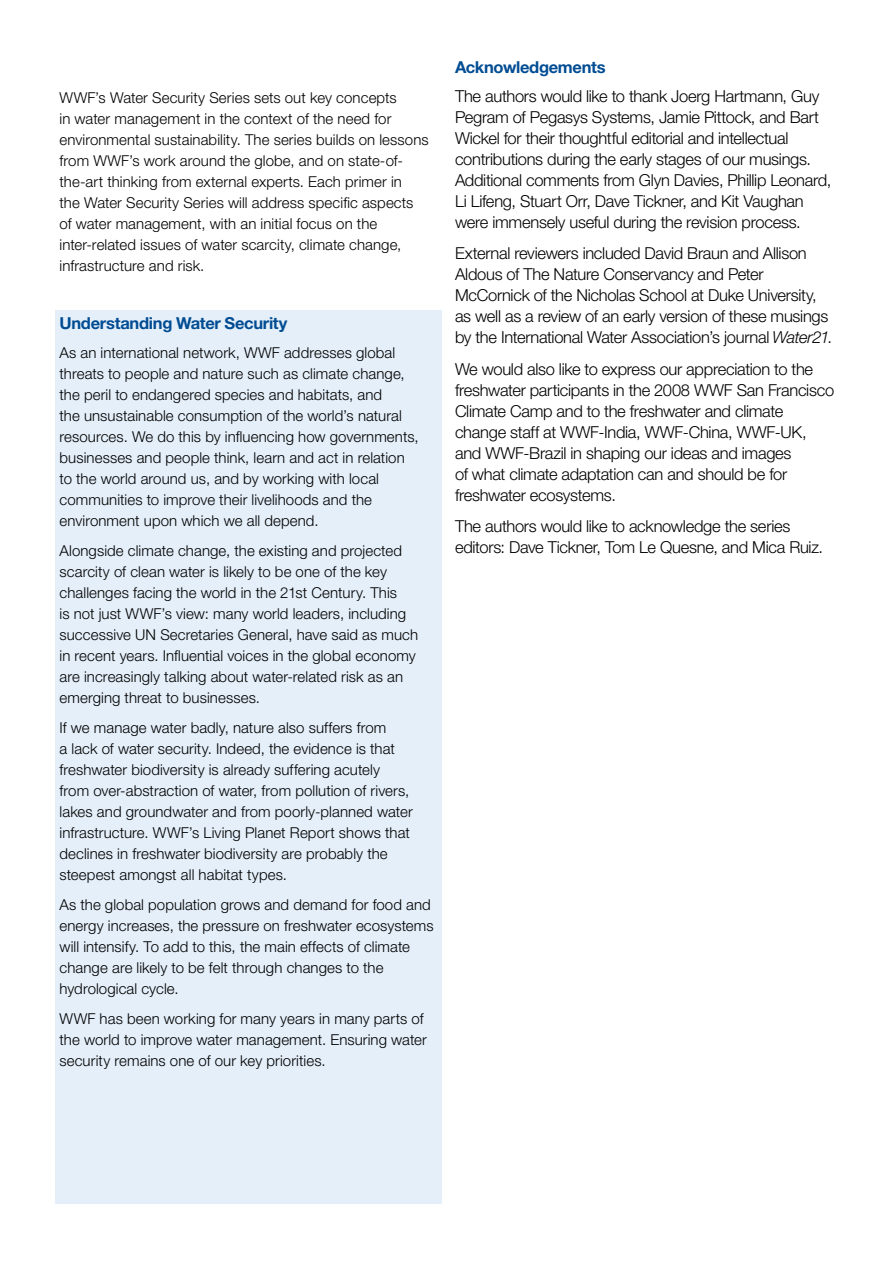
<style>
.page{position:relative;width:893px;height:1263px;background:#fff}
.page>*{position:absolute;margin:0;border:0;box-sizing:border-box;transform-origin:0 0}
.t1{font:300 16.5px/21px "Helvetica Neue";letter-spacing:-.015em;color:#000}
.t2{font:700 16.5px "Helvetica Neue";letter-spacing:-.02em;color:#004c93}
.t3{font:300 15px/21px "Helvetica Neue";letter-spacing:.005em;color:#000}
.s1{font-style:italic}
</style>
<div class="page">
<div style="left:55px;top:310px;width:387px;height:893px;background:#e4eff9"></div>
<p class="t3" style="left:60px;top:86px;width:371px">WWF’s Water Security Series sets out key concepts<br>in water management in the context of the need for environmental sustainability. The series builds on lessons from WWF’s work around the globe, and on state-of&shy;the-art thinking from external experts. Each primer in<br>the Water Security Series will address specific aspects of water management, with an initial focus on the inter-related issues of water scarcity, climate change, infrastructure and risk.</p>
<p class="t2" style="left:60px;top:313px;width:229px">Understanding Water Security</p>
<p class="t3" style="left:60px;top:342px;width:361px">As an international network, WWF addresses global threats to people and nature such as climate change, the peril to endangered species and habitats, and<br>the unsustainable consumption of the world’s natural resources. We do this by influencing how governments, businesses and people think, learn and act in relation to the world around us, and by working with local communities to improve their livelihoods and the environment upon which we all depend.</p>
<p class="t3" style="left:60px;top:540px;width:360px">Alongside climate change, the existing and projected scarcity of clean water is likely to be one of the key challenges facing the world in the 21st Century. This<br>is not just WWF’s view: many world leaders, including successive UN Secretaries General, have said as much in recent years. Influential voices in the global economy are increasingly talking about water-related risk as an emerging threat to businesses.</p>
<p class="t3" style="left:60px;top:717px;width:355px">If we manage water badly, nature also suffers from<br>a lack of water security. Indeed, the evidence is that freshwater biodiversity is already suffering acutely from over-abstraction of water, from pollution of rivers, lakes and groundwater and from poorly-planned water infrastructure. WWF’s Living Planet Report shows that declines in freshwater biodiversity are probably the steepest amongst all habitat types.</p>
<p class="t3" style="left:60px;top:894px;width:376px">As the global population grows and demand for food and energy increases, the pressure on freshwater ecosystems will intensify. To add to this, the main effects of climate change are likely to be felt through changes to the hydrological cycle.</p>
<p class="t3" style="left:60px;top:1008px;width:369px">WWF has been working for many years in many parts of the world to improve water management. Ensuring water security remains one of our key priorities.</p>
<p class="t2" style="left:455px;top:56px;width:152px">Acknowledgements</p>
<p class="t1" style="left:455px;top:85px;width:378px">The authors would like to thank Joerg Hartmann, Guy Pegram of Pegasys Systems, Jamie Pittock, and Bart Wickel for their thoughtful editorial and intellectual contributions during the early stages of our musings.<br>Additional comments from Glyn Davies, Phillip Leonard, Li Lifeng, Stuart Orr, Dave Tickner, and Kit Vaughan were immensely useful during the revision process.</p>
<p class="t1" style="left:455px;top:243px;width:379px">External reviewers included David Braun and Allison Aldous of The Nature Conservancy and Peter McCornick of the Nicholas School at Duke University, as well as a review of an early version of these musings by the International Water Association’s journal <span class="s1">Water21</span>.</p>
<p class="t1" style="left:455px;top:358px;width:381px">We would also like to express our appreciation to the freshwater participants in the 2008 WWF San Francisco Climate Camp and to the freshwater and climate change staff at WWF-India, WWF-China, WWF-UK, and WWF-Brazil in shaping our ideas and images<br>of what climate adaptation can and should be for freshwater ecosystems.</p>
<p class="t1" style="left:455px;top:516px;width:369px">The authors would like to acknowledge the series editors: Dave Tickner, Tom Le Quesne, and Mica Ruiz.</p>
</div>
